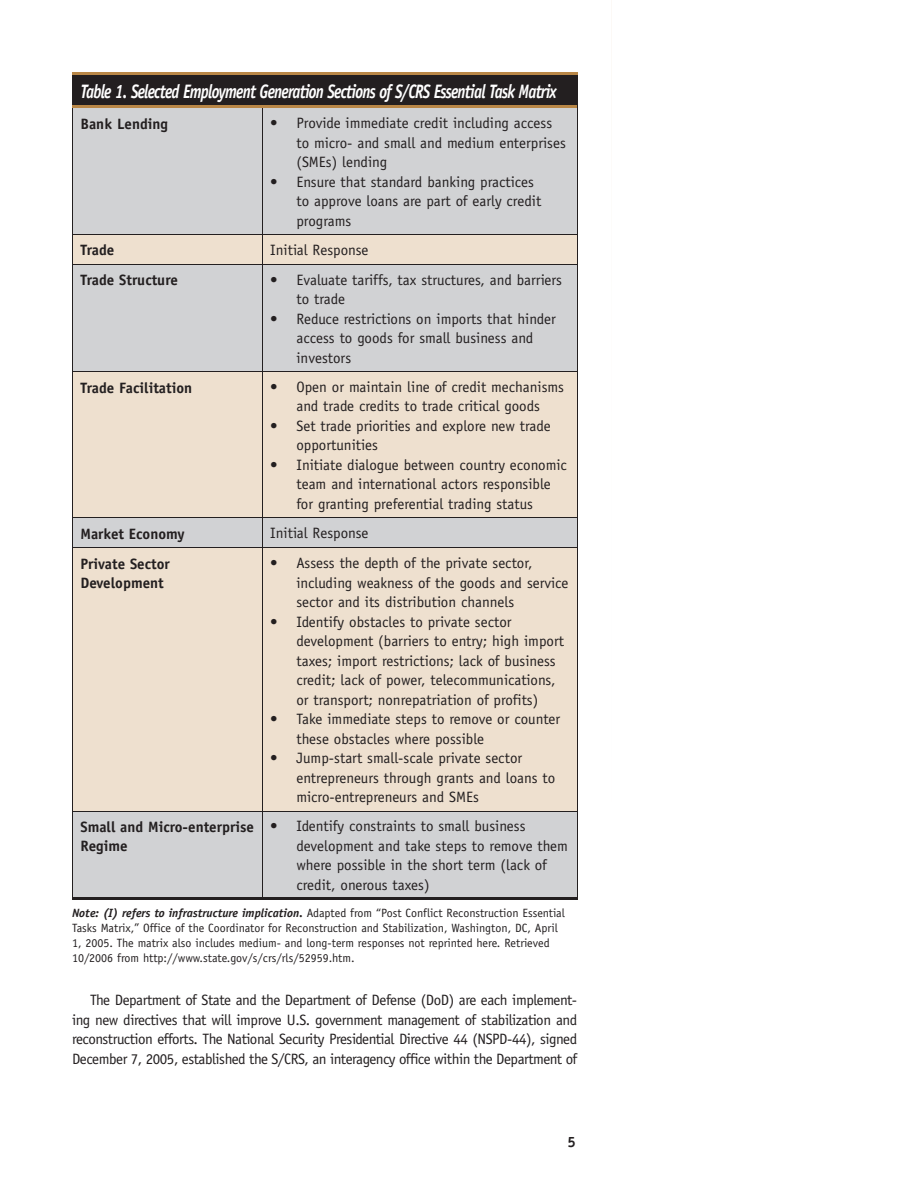
<style>
.page{position:relative;width:918px;height:1188px;background:#fff}
.page>*{position:absolute;margin:0;border:0;box-sizing:border-box;transform-origin:0 0}
.t1{font:italic 700 19.5px "Officina Sans";letter-spacing:-.05em;color:#fff;scale:.8 1}
.t2{font:15px/19.5px "Officina Sans";color:#231f20}
.t3{font:700 15px/19.5px "Officina Sans";color:#231f20}
.t4{font:12px/15px "Officina Sans";color:#231f20}
.s1{font-weight:700;font-style:italic}
</style>
<div class="page">
<div style="left:72px;top:74px;width:505px;height:33px;background:#231f20"></div>
<div style="left:73px;top:108px;width:504px;height:789px;background:#d1d2d4"></div>
<svg style="left:73px;top:235px;width:504px;height:576px;background:#e6dccf"></svg>
<hr style="left:577px;top:75px;width:1px;height:32px;background:#231f20">
<hr style="left:72px;top:372px;width:1px;height:146px;background:#231f20">
<hr style="left:262px;top:372px;width:1px;height:146px;background:#231f20">
<hr style="left:577px;top:372px;width:1px;height:146px;background:#231f20">
<hr style="left:72px;top:518px;width:190px;height:1px;background:#231f20">
<svg style="left:72px;top:519px;width:1px;height:28px"></svg>
<hr style="left:262px;top:518px;width:316px;height:1px;background:#231f20">
<svg style="left:262px;top:519px;width:1px;height:28px"></svg>
<svg style="left:577px;top:519px;width:1px;height:28px"></svg>
<hr style="left:72px;top:547px;width:190px;height:1px;background:#231f20">
<hr style="left:72px;top:548px;width:1px;height:263px;background:#231f20">
<hr style="left:262px;top:547px;width:316px;height:1px;background:#231f20">
<hr style="left:262px;top:548px;width:1px;height:263px;background:#231f20">
<hr style="left:577px;top:548px;width:1px;height:263px;background:#231f20">
<hr style="left:72px;top:811px;width:190px;height:1px;background:#231f20">
<hr style="left:72px;top:811px;width:1px;height:86px;background:#231f20">
<hr style="left:262px;top:811px;width:316px;height:1px;background:#231f20">
<hr style="left:262px;top:811px;width:1px;height:86px;background:#231f20">
<hr style="left:577px;top:811px;width:1px;height:86px;background:#231f20">
<hr style="left:72px;top:897px;width:190px;height:3px;background:#231f20">
<hr style="left:262px;top:897px;width:316px;height:3px;background:#231f20">
<hr style="left:72px;top:265px;width:1px;height:106px;background:#231f20">
<hr style="left:262px;top:265px;width:1px;height:106px;background:#231f20">
<hr style="left:577px;top:265px;width:1px;height:106px;background:#231f20">
<hr style="left:72px;top:371px;width:190px;height:1px;background:#231f20">
<hr style="left:262px;top:371px;width:316px;height:1px;background:#231f20">
<hr style="left:72px;top:72px;width:190px;height:3px;background:#b98747">
<hr style="left:262px;top:72px;width:316px;height:3px;background:#b98747">
<hr style="left:72px;top:105px;width:190px;height:3px;background:#b98747">
<hr style="left:262px;top:105px;width:315px;height:3px;background:#b98747">
<hr style="left:577px;top:107px;width:1px;height:127px;background:#231f20">
<hr style="left:262px;top:234px;width:316px;height:1px;background:#231f20">
<svg style="left:262px;top:235px;width:1px;height:29px"></svg>
<svg style="left:577px;top:235px;width:1px;height:29px"></svg>
<hr style="left:72px;top:264px;width:190px;height:1px;background:#231f20">
<hr style="left:262px;top:264px;width:316px;height:1px;background:#231f20">
<hr style="left:262px;top:108px;width:1px;height:126px;background:#231f20">
<hr style="left:73px;top:234px;width:189px;height:1px;background:#231f20">
<hr style="left:72px;top:108px;width:1px;height:156px;background:#231f20">
<h1 class="t1" style="left:80px;top:79px;width:597px">Table 1. Selected Employment Generation Sections of S/CRS Essential Task Matrix</h1>
<p class="t3" style="left:80px;top:114px;width:89px">Bank Lending</p>
<p class="t2" style="left:296px;top:113px;width:271px;text-indent:-26px">• Provide immediate credit including access to micro- and small and medium enterprises (SMEs) lending</p>
<p class="t2" style="left:296px;top:172px;width:246px;text-indent:-26px">• Ensure that standard banking practices to approve loans are part of early credit programs</p>
<p class="t3" style="left:80px;top:240px;width:35px">Trade</p>
<p class="t2" style="left:270px;top:240px;width:100px">Initial Response</p>
<p class="t3" style="left:80px;top:270px;width:99px">Trade Structure</p>
<p class="t2" style="left:296px;top:270px;width:267px;text-indent:-26px">• Evaluate tariffs, tax structures, and barriers to trade</p>
<p class="t2" style="left:296px;top:309px;width:261px;text-indent:-26px">• Reduce restrictions on imports that hinder access to goods for small business and investors</p>
<p class="t3" style="left:80px;top:378px;width:113px">Trade Facilitation</p>
<p class="t2" style="left:270px;top:377px;width:295px;text-align:center">• Open or maintain line of credit mechanisms and trade credits to trade critical goods</p>
<p class="t2" style="left:296px;top:416px;width:256px;text-indent:-26px">• Set trade priorities and explore new trade opportunities</p>
<p class="t2" style="left:296px;top:455px;width:272px;text-indent:-26px">• Initiate dialogue between country economic team and international actors responsible for granting preferential trading status</p>
<p class="t3" style="left:80px;top:524px;width:106px">Market Economy</p>
<p class="t2" style="left:270px;top:523px;width:100px">Initial Response</p>
<p class="t3" style="left:80px;top:554px;width:91px">Private Sector<br>Development</p>
<p class="t2" style="left:296px;top:553px;width:273px;text-indent:-26px">• Assess the depth of the private sector, including weakness of the goods and service sector and its distribution channels</p>
<p class="t2" style="left:296px;top:612px;width:269px;text-indent:-26px">• Identify obstacles to private sector development (barriers to entry; high import taxes; import restrictions; lack of business credit; lack of power, telecommunications, or transport; nonrepatriation of profits)</p>
<p class="t2" style="left:296px;top:709px;width:265px;text-indent:-26px">• Take immediate steps to remove or counter these obstacles where possible</p>
<p class="t2" style="left:296px;top:748px;width:260px;text-indent:-26px">• Jump-start small-scale private sector entrepreneurs through grants and loans to micro-entrepreneurs and SMEs</p>
<p class="t3" style="left:80px;top:817px;width:175px">Small and Micro-enterprise<br>Regime</p>
<p class="t2" style="left:296px;top:816px;width:273px;text-indent:-26px">• Identify constraints to small business development and take steps to remove them where possible in the short term (lack of credit, onerous taxes)</p>
<p class="t4" style="left:72px;top:905px;width:494px"><span class="s1">Note: (I) refers to infrastructure implication.</span> Adapted from “Post Conflict Reconstruction Essential Tasks Matrix,” Office of the Coordinator for Reconstruction and Stabilization, Washington, DC, April 1, 2005. The matrix also includes medium- and long-term responses not reprinted here. Retrieved 10/2006 from http://www.state.gov/s/crs/rls/52959.htm.</p>
<p class="t2" style="left:72px;top:990px;width:507px;text-align:justify;text-indent:18px">The Department of State and the Department of Defense (DoD) are each implement&shy;ing new directives that will improve U.S. government management of stabilization and reconstruction efforts. The National Security Presidential Directive 44 (NSPD-44), signed December 7, 2005, established the S/CRS, an interagency office within the Department of</p>
<p class="t3" style="left:567px;top:1132px;width:10px">5</p>
</div>
